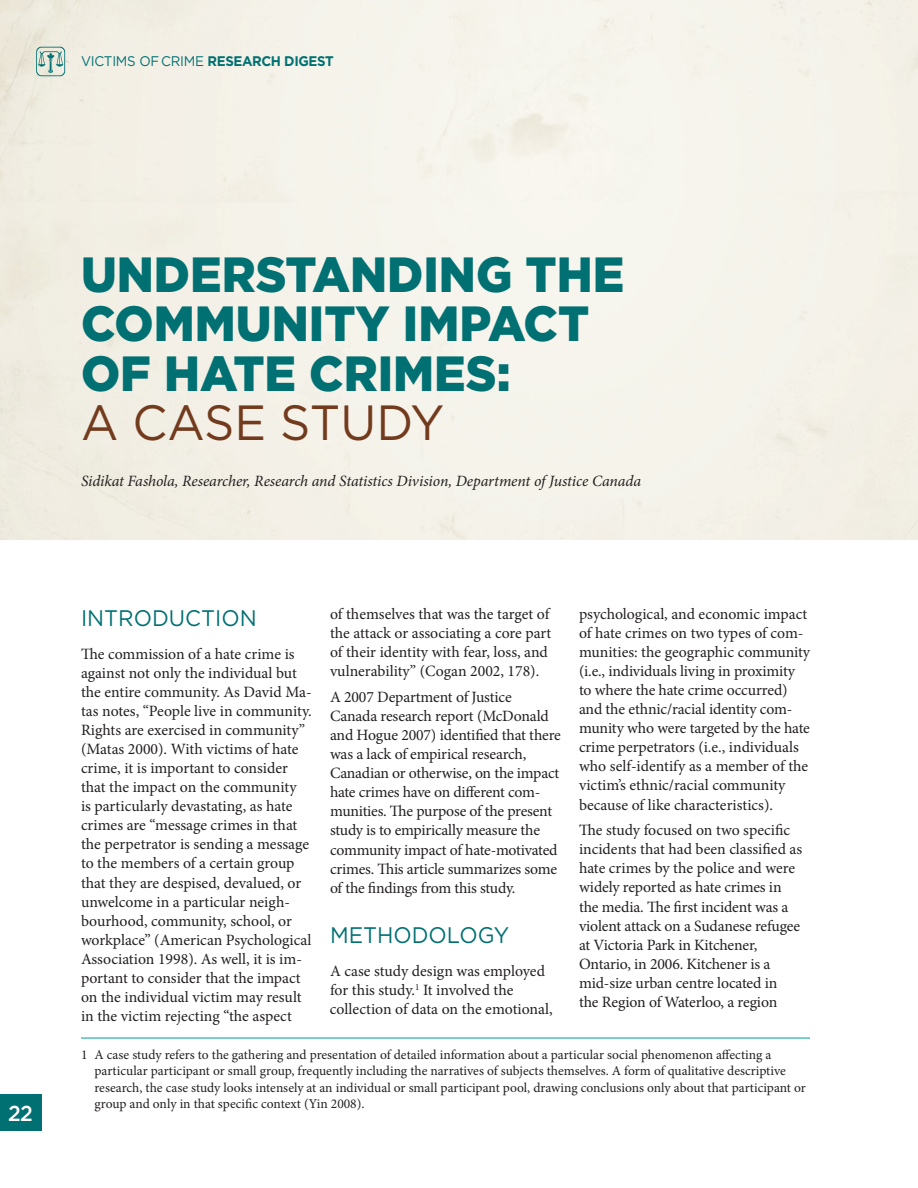
<style>
.page{position:relative;width:918px;height:1188px;background:#fff}
.page>*{position:absolute;margin:0;border:0;box-sizing:border-box;transform-origin:0 0}
.t1{font:900 49.35px/49.3px "Gotham";color:#007072;scale:.96 1}
.t2{font:49.35px "Gotham";color:#723b1e;scale:.96 1}
.t3{font:22.5px "Gotham";color:#007072;scale:.96 1}
.t4{font:500 21.6px "Gotham";color:#fff;scale:.96 1}
.t5{font:15.75px/19px "Minion Pro";letter-spacing:-.005em;color:#231f20}
.t6{font:italic 15.75px "Minion Pro";letter-spacing:-.005em;color:#231f20}
.t7{font:13.95px "Gotham";letter-spacing:-.02em;color:#007072;scale:.96 1}
.t8{font:13.5px/16.5px "Minion Pro";color:#231f20}
.s1{font-weight:700}
</style>
<div class="page">
<div style="left:0;top:1094px;width:41px;height:37px;background:#007072"></div>
<svg style="left:36px;top:47px;width:29px;height:29px"></svg>
<hr style="left:81px;top:1038px;width:729px;height:1px;background:#009c9d">
<p class="t7" style="left:81px;top:53px;width:265px">VICTIMS OF CRIME <span class="s1">RESEARCH DIGEST</span></p>
<h3 class="t4" style="left:8px;top:1101px;width:28px">22</h3>
<h1 class="t1" style="left:81px;top:248px;width:567px">UNDERSTANDING THE<br>COMMUNITY IMPACT<br>OF HATE CRIMES:</h1>
<h1 class="t2" style="left:81px;top:395px;width:380px">A CASE STUDY</h1>
<p class="t6" style="left:81px;top:470px;width:562px">Sidikat Fashola, Researcher, Research and Statistics Division, Department of Justice Canada</p>
<p class="t5" style="left:579px;top:604px;width:233px">psychological, and economic impact of hate crimes on two types of com&shy;munities: the geographic community (i.e., individuals living in proximity to where the hate crime occurred) and the ethnic/racial identity com&shy;munity who were targeted by the hate crime perpetrators (i.e., individuals who self-identify as a member of the victim’s ethnic/racial community because of like characteristics).</p>
<p class="t5" style="left:579px;top:821px;width:225px">The study focused on two specific incidents that had been classified as hate crimes by the police and were widely reported as hate crimes in the media. The first incident was a violent attack on a Sudanese refugee at Victoria Park in Kitchener, Ontario, in 2006. Kitchener is a mid-size urban centre located in<br>the Region of Waterloo, a region</p>
<p class="t8" style="left:94px;top:1046px;width:713px;text-indent:-14px">1 A case study refers to the gathering and presentation of detailed information about a particular social phenomenon affecting a particular participant or small group, frequently including the narratives of subjects themselves. A form of qualitative descriptive research, the case study looks intensely at an individual or small participant pool, drawing conclusions only about that participant or group and only in that specific context (Yin 2008).</p>
<p class="t5" style="left:330px;top:605px;width:223px">of themselves that was the target of the attack or associating a core part of their identity with fear, loss, and vulnerability” (Cogan 2002, 178).</p>
<p class="t5" style="left:330px;top:688px;width:232px">A 2007 Department of Justice Canada research report (McDonald and Hogue 2007) identified that there was a lack of empirical research, Canadian or otherwise, on the impact hate crimes have on different com&shy;munities. The purpose of the present study is to empirically measure the community impact of hate-motivated crimes. This article summarizes some of the findings from this study.</p>
<h2 class="t3" style="left:330px;top:923px;width:188px">METHODOLOGY</h2>
<p class="t5" style="left:330px;top:961px;width:224px">A case study design was employed for this study.<sup>1</sup> It involved the collection of data on the emotional,</p>
<h2 class="t3" style="left:81px;top:606px;width:185px">INTRODUCTION</h2>
<p class="t5" style="left:81px;top:644px;width:232px">The commission of a hate crime is against not only the individual but the entire community. As David Ma&shy;tas notes, “People live in community.<br>Rights are exercised in community” (Matas 2000). With victims of hate crime, it is important to consider that the impact on the community<br>is particularly devastating, as hate crimes are “message crimes in that the perpetrator is sending a message to the members of a certain group that they are despised, devalued, or unwelcome in a particular neigh&shy;bourhood, community, school, or workplace” (American Psychological Association 1998). As well, it is im&shy;portant to consider that the impact on the individual victim may result in the victim rejecting “the aspect</p>
</div>
